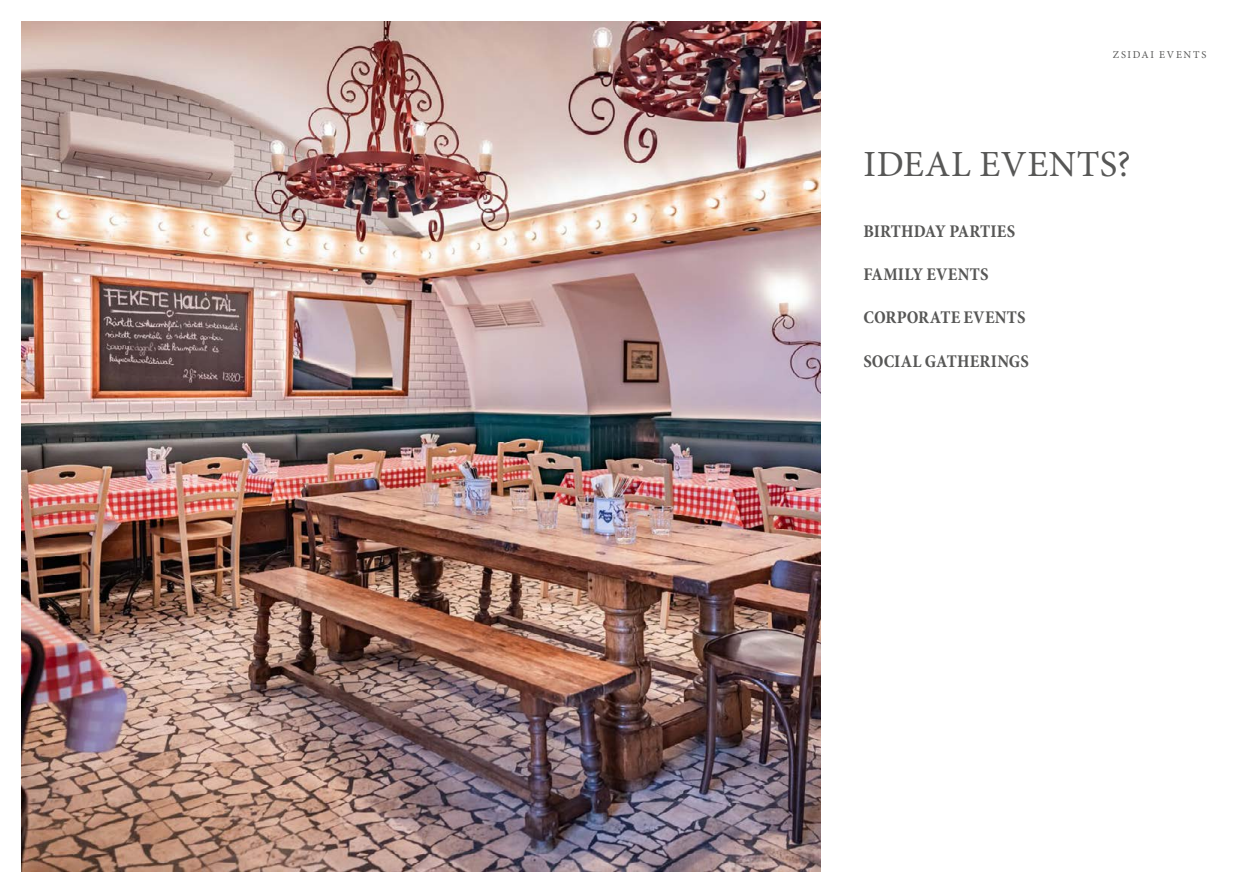
<style>
.page{position:relative;width:1259px;height:893px;background:#fff}
.page>*{position:absolute;margin:0;border:0;box-sizing:border-box;transform-origin:0 0}
.t1{font:36.9px "Minion Pro";letter-spacing:.015em;color:#575756}
.t2{font:700 condensed 18px "Minion Pro";letter-spacing:.005em;color:#575756}
.t3{font:10.5px "Minion Pro";letter-spacing:.16em;color:#575756}
</style>
<div class="page">
<img style="left:21px;top:21px;width:800px;height:851px">
<p class="t3" style="left:1113px;top:48px;width:95px">ZSIDAI EVENTS</p>
<h1 class="t1" style="left:863px;top:139px;width:269px">IDEAL EVENTS?</h1>
<p class="t2" style="left:863px;top:219px;width:153px">BIRTHDAY PARTIES</p>
<p class="t2" style="left:863px;top:262px;width:126px">FAMILY EVENTS</p>
<p class="t2" style="left:863px;top:305px;width:163px">CORPORATE EVENTS</p>
<p class="t2" style="left:863px;top:348px;width:167px">SOCIAL GATHERINGS</p>
</div>
